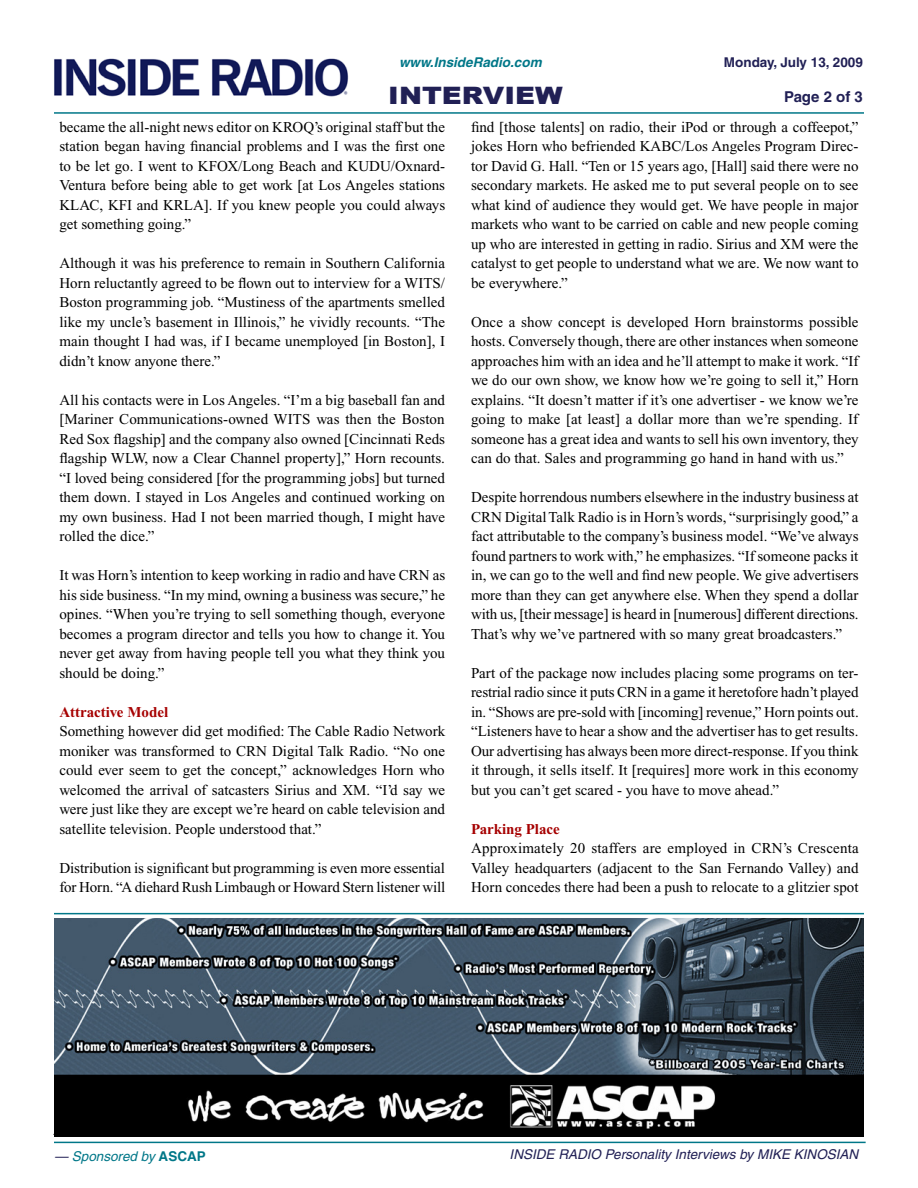
<style>
.page{position:relative;width:918px;height:1188px;background:#fff}
.page>*{position:absolute;margin:0;border:0;box-sizing:border-box;transform-origin:0 0}
.t1{font:900 24px "Arial";color:#212055;scale:1.15 1}
.Kinosian{font:15px/19.5px "Times New Roman";color:#000;text-align:justify}
.Kinosian-2{font:700 15px "Times New Roman";color:#a60000}
.t2{font:700 15px "Helvetica";letter-spacing:-.005em;color:#212055}
.t3{font:italic 13.5px "Helvetica";color:#212055}
.t4{font:italic 700 13.5px "Helvetica";color:#078}
.t5{font:700 13.5px "Helvetica";color:#212055}
.t6{font:italic 13.5px "Helvetica";color:#078}
.s1{color:#212055}
.s2{font-weight:700;font-style:normal}
</style>
<div class="page">
<hr style="left:54px;top:1142px;width:812px;height:1px;background:#078">
<hr style="left:53px;top:1134px;width:811px;height:1px;background:#636466">
<hr style="left:54px;top:913px;width:810px;height:1px;background:#078">
<img style="left:54px;top:918px;width:810px;height:218px">
<img style="left:54px;top:58px;width:295px;height:38px">
<hr style="left:54px;top:112px;width:810px;height:2px;background:#078">
<p class="t4" style="left:399px;top:54px;width:144px">www.InsideRadio.com</p>
<p class="t5" style="left:724px;top:54px;width:140px">Monday, July 13, 2009</p>
<p class="t1" style="left:388px;top:78px;width:153px">INTERVIEW</p>
<p class="t2" style="left:784px;top:87px;width:80px">Page 2 of 3</p>
<p class="Kinosian" style="left:59px;top:117px;width:387px">became the all-night news editor on KROQ’s original staff but the station began having financial problems and I was the first one to be let go. I went to KFOX/Long Beach and KUDU/Oxnard-Ventura before being able to get work [at Los Angeles stations KLAC, KFI and KRLA]. If you knew people you could always get something going.”</p>
<p class="Kinosian" style="left:59px;top:253px;width:387px">Although it was his preference to remain in Southern California Horn reluctantly agreed to be flown out to interview for a WITS/ Boston programming job. “Mustiness of the apartments smelled like my uncle’s basement in Illinois,” he vividly recounts. “The main thought I had was, if I became unemployed [in Boston], I didn’t know anyone there.”</p>
<p class="Kinosian" style="left:59px;top:390px;width:387px">All his contacts were in Los Angeles. “I’m a big baseball fan and [Mariner Communications-owned WITS was then the Boston Red Sox flagship] and the company also owned [Cincinnati Reds flagship WLW, now a Clear Channel property],” Horn recounts. “I loved being considered [for the programming jobs] but turned them down. I stayed in Los Angeles and continued working on my own business. Had I not been married though, I might have rolled the dice.”</p>
<p class="Kinosian" style="left:59px;top:565px;width:387px">It was Horn’s intention to keep working in radio and have CRN as his side business. “In my mind, owning a business was secure,” he opines. “When you’re trying to sell something though, everyone becomes a program director and tells you how to change it. You never get away from having people tell you what they think you should be doing.”</p>
<p class="Kinosian-2" style="left:59px;top:703px;width:110px">Attractive Model</p>
<p class="Kinosian" style="left:59px;top:721px;width:387px">Something however did get modified: The Cable Radio Network moniker was transformed to CRN Digital Talk Radio. “No one could ever seem to get the concept,” acknowledges Horn who welcomed the arrival of satcasters Sirius and XM. “I’d say we were just like they are except we’re heard on cable television and satellite television. People understood that.”</p>
<p class="Kinosian" style="left:59px;top:858px;width:387px">Distribution is significant but programming is even more essential for Horn. “A diehard Rush Limbaugh or Howard Stern listener will</p>
<p class="Kinosian" style="left:471px;top:117px;width:389px">find [those talents] on radio, their iPod or through a coffeepot,” jokes Horn who befriended KABC/Los Angeles Program Direc&shy;tor David G. Hall. “Ten or 15 years ago, [Hall] said there were no secondary markets. He asked me to put several people on to see what kind of audience they would get. We have people in major markets who want to be carried on cable and new people coming up who are interested in getting in radio. Sirius and XM were the catalyst to get people to understand what we are. We now want to be everywhere.”</p>
<p class="Kinosian" style="left:471px;top:312px;width:389px">Once a show concept is developed Horn brainstorms possible hosts. Conversely though, there are other instances when someone approaches him with an idea and he’ll attempt to make it work. “If we do our own show, we know how we’re going to sell it,” Horn explains. “It doesn’t matter if it’s one advertiser - we know we’re going to make [at least] a dollar more than we’re spending. If someone has a great idea and wants to sell his own inventory, they can do that. Sales and programming go hand in hand with us.”</p>
<p class="Kinosian" style="left:471px;top:487px;width:389px">Despite horrendous numbers elsewhere in the industry business at CRN Digital Talk Radio is in Horn’s words, “surprisingly good,” a fact attributable to the company’s business model. “We’ve always found partners to work with,” he emphasizes. “If someone packs it in, we can go to the well and find new people. We give advertisers more than they can get anywhere else. When they spend a dollar with us, [their message] is heard in [numerous] different directions.<br>That’s why we’ve partnered with so many great broadcasters.”</p>
<p class="Kinosian" style="left:471px;top:663px;width:389px">Part of the package now includes placing some programs on ter&shy;restrial radio since it puts CRN in a game it heretofore hadn’t played in. “Shows are pre-sold with [incoming] revenue,” Horn points out. “Listeners have to hear a show and the advertiser has to get results.<br>Our advertising has always been more direct-response. If you think it through, it sells itself. It [requires] more work in this economy but you can’t get scared - you have to move ahead.”</p>
<p class="Kinosian-2" style="left:471px;top:820px;width:90px">Parking Place</p>
<p class="Kinosian" style="left:471px;top:838px;width:389px">Approximately 20 staffers are employed in CRN’s Crescenta Valley headquarters (adjacent to the San Fernando Valley) and Horn concedes there had been a push to relocate to a glitzier spot</p>
<p class="t6" style="left:55px;top:1149px;width:153px"><span class="s1">—</span> Sponsored by <span class="s2">ASCAP</span></p>
<p class="t3" style="left:510px;top:1146px;width:350px">INSIDE RADIO Personality Interviews by MIKE KINOSIAN</p>
</div>
